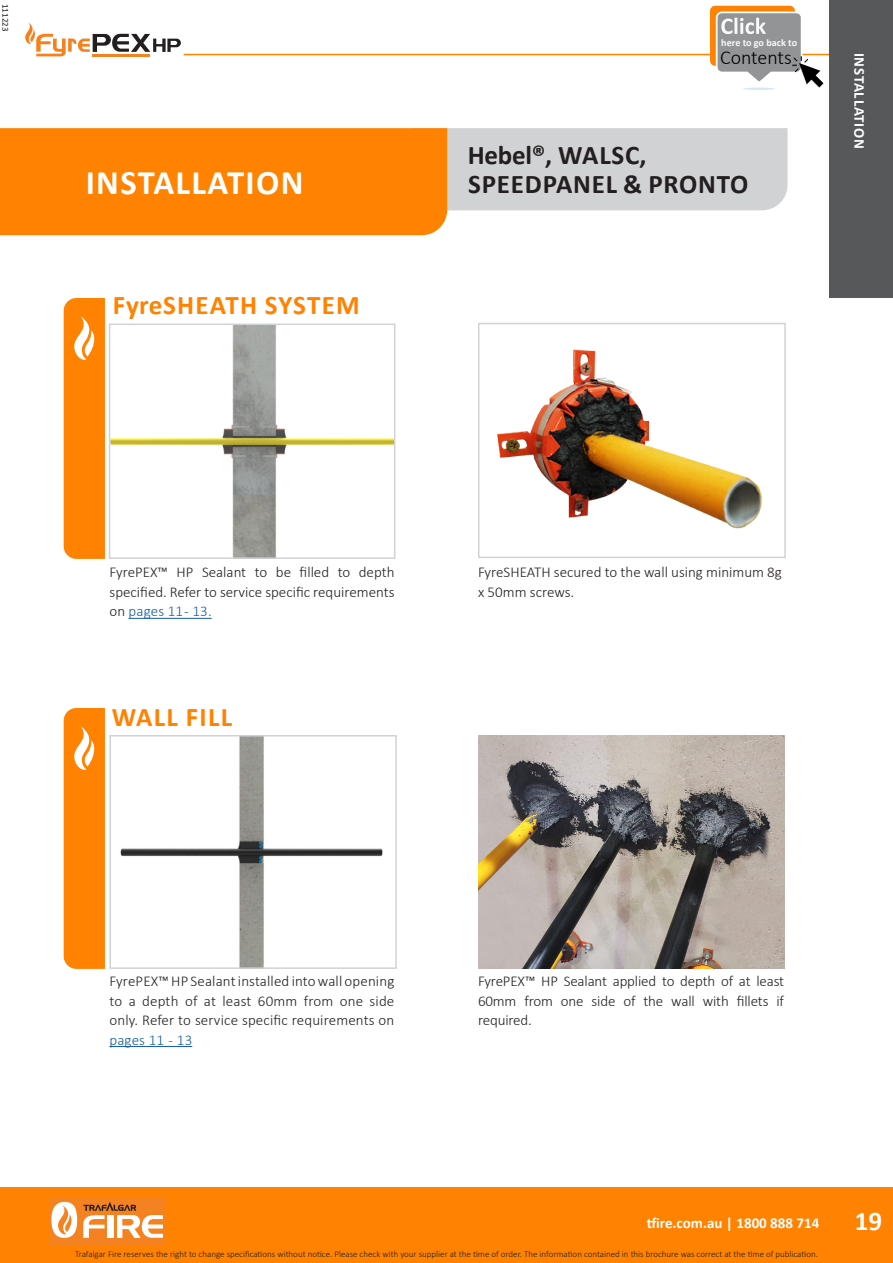
<style>
.page{position:relative;width:893px;height:1263px;background:#fff}
.page>*{position:absolute;margin:0;border:0;box-sizing:border-box;transform-origin:0 0}
.t1{font:700 34.5px "Calibri";letter-spacing:.04em;color:#fff}
.t2{font:700 27px/28.5px "Calibri";letter-spacing:.03em;color:#231f20}
.t3{font:700 27px "Calibri";letter-spacing:.045em;color:#ff8200}
.t4{font:700 27px "Calibri";color:#fff}
.t5{font:300 19.95px "Calibri";color:#000}
.t6{font:300 15px/19.5px "Calibri";color:#231f20;text-align:justify}
.t7{font:700 15px "Calibri";color:#fff}
.t8{font:700 15px "Calibri";letter-spacing:.045em;color:#fff}
.t9{font:700 10.2px "Calibri";color:#f7fafb}
.t10{font:300 9px "Calibri";color:#231f20}
.t11{font:9px "Calibri";color:#231f20}
.s1{color:#175d9e}
</style>
<div class="page">
<svg style="left:25px;top:22px;width:156px;height:34px"></svg>
<hr style="left:92px;top:54px;width:58px;height:2px;background:#f58220">
<div style="left:447px;top:128px;width:340px;height:82px;background:#d1d2d4"></div>
<div style="left:0;top:128px;width:447px;height:107px;background:#ff8200"></div>
<img style="left:112px;top:326px;width:280px;height:230px">
<div style="left:109px;top:323px;width:286px;height:236px;border:2px solid #d1d2d4"></div>
<img style="left:497px;top:349px;width:265px;height:180px">
<div style="left:478px;top:323px;width:308px;height:235px;border:2px solid #d1d2d4"></div>
<img style="left:478px;top:735px;width:306px;height:234px">
<svg style="left:64px;top:708px;width:41px;height:261px;background:#ff870b"></svg>
<svg style="left:64px;top:298px;width:41px;height:261px;background:#ff870b"></svg>
<img style="left:120px;top:738px;width:263px;height:228px">
<div style="left:109px;top:735px;width:288px;height:234px;border:2px solid #d1d2d4"></div>
<div style="left:0;top:1187px;width:893px;height:76px;background:#ff8200"></div>
<div style="left:50px;top:1197px;width:116px;height:48px;background:#f58220"></div>
<svg style="left:83px;top:1202px;width:80px;height:36px"></svg>
<svg style="left:51px;top:1202px;width:26px;height:36px"></svg>
<hr style="left:184px;top:54px;width:645px;height:1px;background:#ff8200">
<hr style="left:743px;top:88px;width:32px;height:2px;background:#d8e9ef;border-radius:50%">
<svg style="left:710px;top:6px;width:113px;height:82px"></svg>
<hr style="left:129px;top:618px;width:83px;height:1px;background:#175d9e">
<div style="left:829px;top:0;width:64px;height:298px;background:#57585a"></div>
<hr style="left:109px;top:1046px;width:83px;height:1px;background:#175d9e">
<p class="t11" style="left:12px;top:4px;width:29px;rotate:90deg">111223</p>
<p class="t1" style="left:86px;top:158px;width:219px">INSTALLATION</p>
<p class="t3" style="left:113px;top:286px;width:248px">FyreSHEATH SYSTEM</p>
<p class="t9" style="left:721px;top:35px;width:77px">here to go back to</p>
<h3 class="t5" style="left:720px;top:45px;width:73px">Contents</h3>
<p class="t2" style="left:468px;top:141px;width:282px">Hebel®, WALSC,<br>SPEEDPANEL &amp; PRONTO</p>
<p class="t8" style="left:870px;top:53px;width:98px;rotate:90deg">INSTALLATION</p>
<p class="t6" style="left:110px;top:562px;width:286px">FyrePEX™ HP Sealant to be filled to depth specified. Refer to service specific requirements on <span class="s1">pages 11 - 13.</span></p>
<p class="t6" style="left:478px;top:562px;width:305px">FyreSHEATH secured to the wall using minimum 8g x 50mm screws.</p>
<p class="t3" style="left:112px;top:698px;width:122px">WALL FILL</p>
<p class="t6" style="left:109px;top:971px;width:286px">FyrePEX™ HP Sealant installed into wall opening to a depth of at least 60mm from one side only. Refer to service specific requirements on <span class="s1">pages 11 - 13</span></p>
<p class="t6" style="left:478px;top:971px;width:308px">FyrePEX™ HP Sealant applied to depth of at least 60mm from one side of the wall with fillets if required.</p>
<p class="t7" style="left:647px;top:1212px;width:174px">tfire.com.au | 1800 888 714</p>
<h2 class="t4" style="left:855px;top:1202px;width:29px">19</h2>
<p class="t10" style="left:75px;top:1249px;width:744px">Trafalgar Fire reserves the right to change specifications without notice. Please check with your supplier at the time of order. The information contained in this brochure was correct at the time of publication.</p>
</div>
